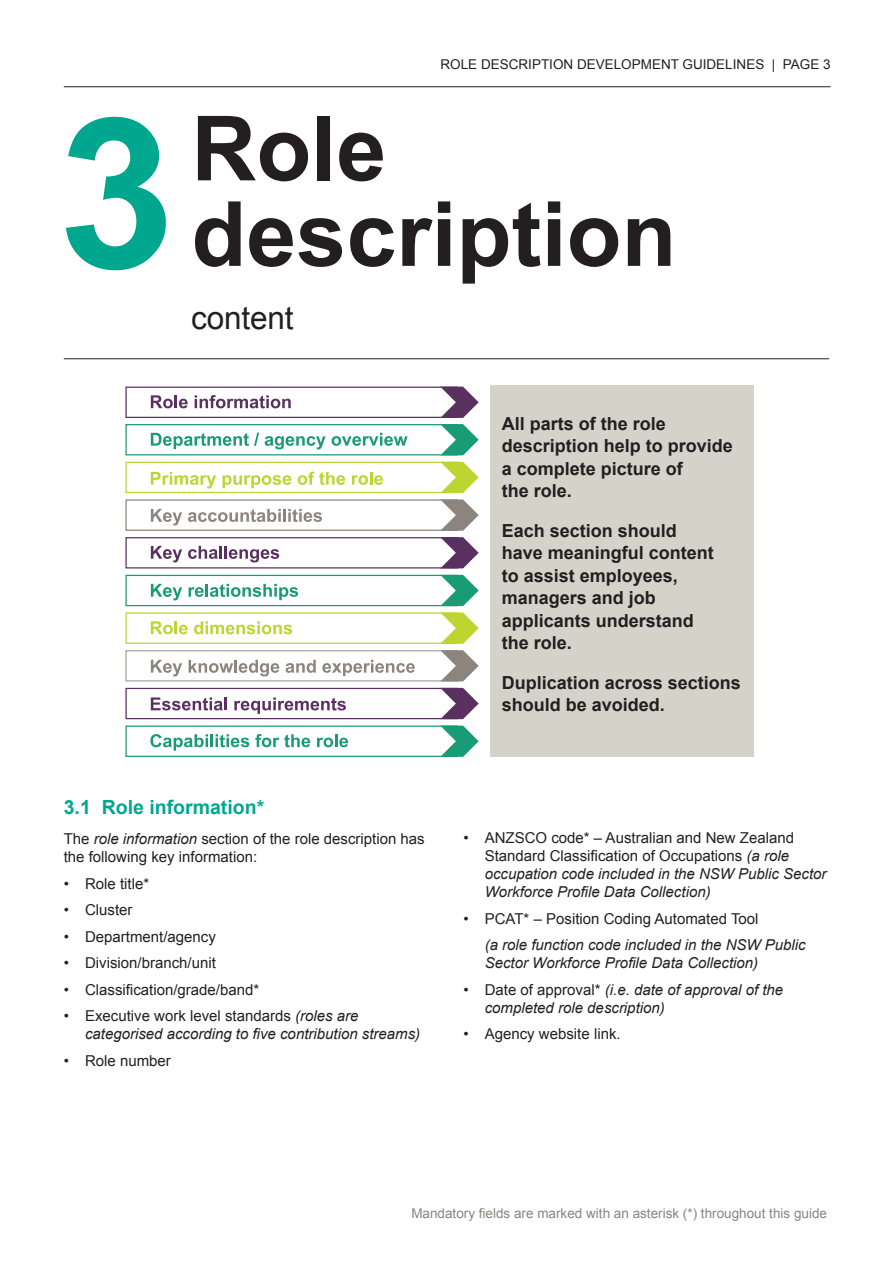
<style>
.page{position:relative;width:893px;height:1263px;background:#fff}
.page>*{position:absolute;margin:0;border:0;box-sizing:border-box;transform-origin:0 0}
.Sub_Head_1{font:700 210px "Arial";color:#00a78f}
.Section_Heads{font:700 90px "Arial";color:#231f20}
.Section_Sub_Head{font:31.5px "Arial";letter-spacing:-.005em;color:#231f20}
.Sub_Head_1-2{font:700 19.5px "Arial";color:#00a78f}
.Sub_Head_2_black{font:700 18px/22.5px "Arial";color:#231f20}
.Indent_Body_Text{font:italic 15px/18px "Arial";color:#231f20}
.Indent_Body_Text-2{font:15px "Arial";color:#231f20}
.Body_Text{font:15px/18px "Arial";color:#231f20}
.t1{font:13.5px "Arial";color:#8c847f}
.t2{font:13.5px "Arial";color:#231f20}
.s1{font-style:italic}
.s2{font-style:normal}
</style>
<div class="page">
<hr style="left:64px;top:86px;width:767px;height:1px;background:#231f20">
<hr style="left:64px;top:358px;width:765px;height:1px;background:#231f20">
<div style="left:490px;top:385px;width:264px;height:372px;background:#d5d2c9"></div>
<div style="left:125px;top:499px;width:333px;height:32px;border:1px solid #8c847f"></div>
<svg style="left:151px;top:509px;width:31px;height:16px"></svg>
<svg style="left:188px;top:509px;width:134px;height:13px"></svg>
<svg style="left:440px;top:499px;width:39px;height:32px"></svg>
<div style="left:125px;top:537px;width:333px;height:31px;border:1px solid #593060"></div>
<svg style="left:151px;top:546px;width:31px;height:16px"></svg>
<svg style="left:188px;top:546px;width:91px;height:16px"></svg>
<svg style="left:440px;top:537px;width:39px;height:31px"></svg>
<div style="left:125px;top:575px;width:333px;height:31px;border:1px solid #199b75"></div>
<svg style="left:151px;top:584px;width:31px;height:16px"></svg>
<svg style="left:189px;top:584px;width:109px;height:16px"></svg>
<svg style="left:440px;top:575px;width:39px;height:31px"></svg>
<div style="left:125px;top:612px;width:333px;height:32px;border:1px solid #bcd531"></div>
<svg style="left:151px;top:621px;width:37px;height:13px"></svg>
<svg style="left:194px;top:621px;width:98px;height:13px"></svg>
<svg style="left:440px;top:612px;width:39px;height:32px"></svg>
<svg style="left:151px;top:472px;width:65px;height:16px"></svg>
<svg style="left:222px;top:475px;width:69px;height:13px"></svg>
<svg style="left:298px;top:472px;width:47px;height:13px"></svg>
<svg style="left:352px;top:472px;width:31px;height:13px"></svg>
<svg style="left:442px;top:462px;width:37px;height:31px"></svg>
<div style="left:125px;top:462px;width:333px;height:31px;border:1px solid #bcd531"></div>
<div style="left:125px;top:688px;width:333px;height:31px;border:1px solid #593060"></div>
<svg style="left:151px;top:697px;width:76px;height:13px"></svg>
<svg style="left:234px;top:697px;width:112px;height:17px"></svg>
<svg style="left:440px;top:688px;width:39px;height:31px"></svg>
<div style="left:125px;top:650px;width:333px;height:31px;border:1px solid #a9a29d"></div>
<svg style="left:151px;top:660px;width:31px;height:16px"></svg>
<svg style="left:189px;top:660px;width:90px;height:16px"></svg>
<svg style="left:286px;top:660px;width:30px;height:13px"></svg>
<svg style="left:322px;top:660px;width:93px;height:16px"></svg>
<svg style="left:440px;top:650px;width:39px;height:31px"></svg>
<div style="left:125px;top:725px;width:333px;height:32px;border:1px solid #199b75"></div>
<svg style="left:150px;top:734px;width:99px;height:17px"></svg>
<svg style="left:255px;top:734px;width:55px;height:13px"></svg>
<svg style="left:317px;top:734px;width:31px;height:13px"></svg>
<svg style="left:440px;top:725px;width:39px;height:32px"></svg>
<div style="left:125px;top:424px;width:333px;height:31px;border:1px solid #199b75"></div>
<svg style="left:151px;top:433px;width:108px;height:16px"></svg>
<svg style="left:265px;top:436px;width:61px;height:13px"></svg>
<svg style="left:332px;top:433px;width:76px;height:13px"></svg>
<svg style="left:440px;top:424px;width:39px;height:31px"></svg>
<div style="left:125px;top:387px;width:333px;height:31px;border:1px solid #593060"></div>
<svg style="left:151px;top:395px;width:37px;height:13px"></svg>
<svg style="left:195px;top:395px;width:96px;height:13px"></svg>
<svg style="left:440px;top:387px;width:39px;height:31px"></svg>
<h3 class="Sub_Head_1" style="left:58px;top:56px;width:118px">3</h3>
<p class="t2" style="left:440px;top:56px;width:392px">ROLE DESCRIPTION DEVELOPMENT GUIDELINES | PAGE 3</p>
<h1 class="Section_Heads" style="left:191px;top:89px;width:197px">Role</h1>
<h1 class="Section_Heads" style="left:191px;top:175px;width:487px">description</h1>
<h2 class="Section_Sub_Head" style="left:191px;top:297px;width:104px">content</h2>
<h4 class="Sub_Head_2_black" style="left:502px;top:413px;width:233px">All parts of the role description help to provide a complete picture of<br>the role.</h4>
<h4 class="Sub_Head_2_black" style="left:502px;top:520px;width:214px">Each section should have meaningful content to assist employees, managers and job applicants understand the role.</h4>
<h4 class="Sub_Head_2_black" style="left:502px;top:672px;width:241px">Duplication across sections should be avoided.</h4>
<h3 class="Sub_Head_1-2" style="left:64px;top:794px;width:202px">3.1 Role information*</h3>
<p class="Body_Text" style="left:64px;top:830px;width:363px">The <span class="s1">role information</span> section of the role description has the following key information:</p>
<p class="Indent_Body_Text-2" style="left:64px;top:874px;width:87px">• Role title*</p>
<p class="Indent_Body_Text-2" style="left:64px;top:900px;width:70px">• Cluster</p>
<p class="Indent_Body_Text-2" style="left:64px;top:927px;width:154px">• Department/agency</p>
<p class="Indent_Body_Text-2" style="left:64px;top:953px;width:154px">• Division/branch/unit</p>
<p class="Indent_Body_Text-2" style="left:64px;top:980px;width:197px">• Classification/grade/band*</p>
<p class="Indent_Body_Text" style="left:85px;top:1007px;width:337px;text-indent:-21px"><span class="s2">• Executive work level standards</span> (roles are categorised according to five contribution streams)</p>
<p class="Indent_Body_Text-2" style="left:64px;top:1051px;width:109px">• Role number</p>
<p class="Indent_Body_Text" style="left:485px;top:829px;width:343px;text-indent:-21px"><span class="s2">• ANZSCO code* – Australian and New Zealand Standard Classification of Occupations</span> (a role occupation code included in the NSW Public Sector Workforce Profile Data Collection)</p>
<p class="Indent_Body_Text-2" style="left:463px;top:909px;width:297px">• PCAT* – Position Coding Automated Tool</p>
<p class="Indent_Body_Text" style="left:485px;top:936px;width:322px">(a role function code included in the NSW Public<br>Sector Workforce Profile Data Collection)</p>
<p class="Indent_Body_Text" style="left:485px;top:980px;width:300px;text-indent:-21px"><span class="s2">• Date of approval*</span> (i.e. date of approval of the completed role description)</p>
<p class="Indent_Body_Text-2" style="left:463px;top:1024px;width:159px">• Agency website link.</p>
<p class="t1" style="left:411px;top:1204px;width:417px">Mandatory fields are marked with an asterisk (*) throughout this guide</p>
</div>
